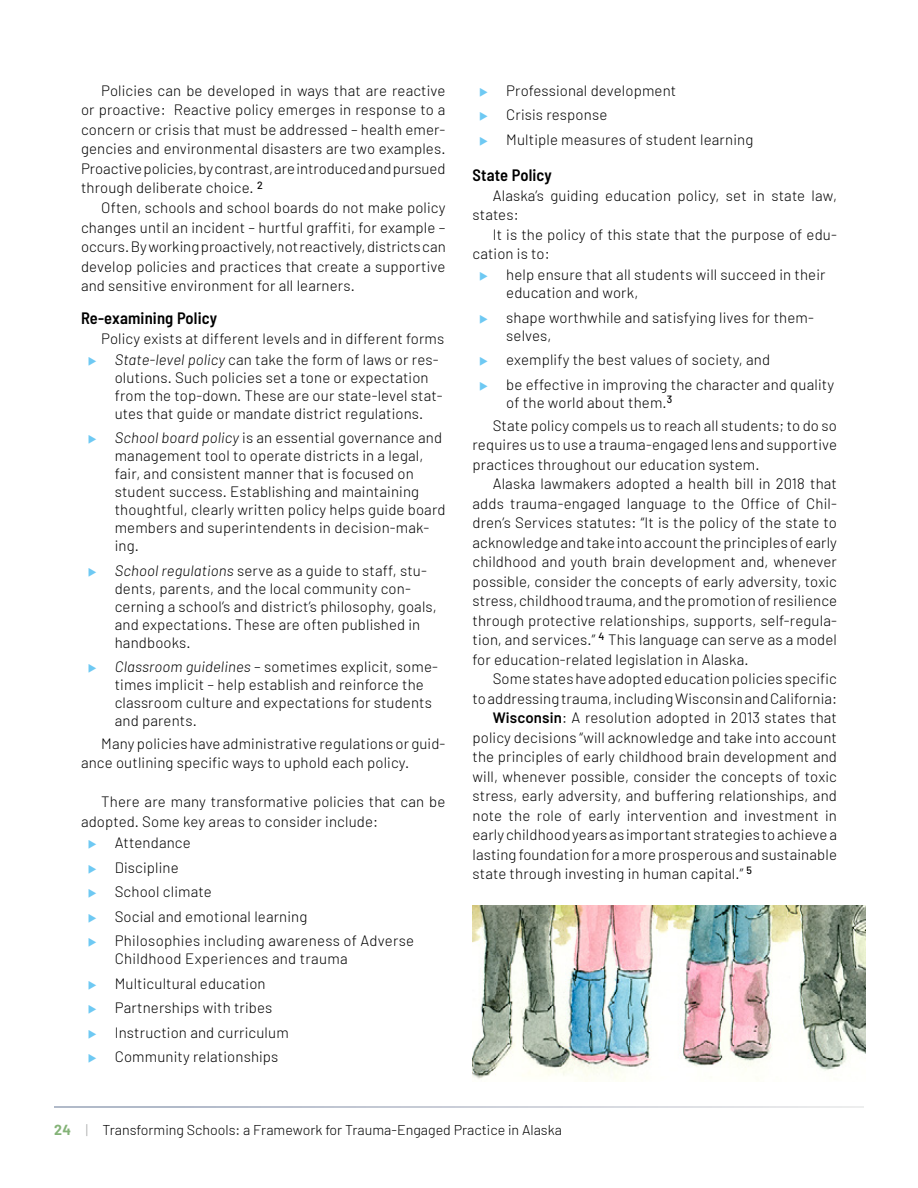
<style>
.page{position:relative;width:918px;height:1188px;background:#fff}
.page>*{position:absolute;margin:0;border:0;box-sizing:border-box;transform-origin:0 0}
.t1{font:600 semi-condensed 16.5px "Barlow";letter-spacing:.01em;color:#000}
.t2{font:300 15px/19.5px "Barlow";letter-spacing:.01em;color:#000}
.t3{font:300 14.25px "Barlow";color:#000}
.s1{font-style:italic}
.s2{font-weight:600}
.s3{font-weight:700;color:#84b377}
.s4{color:#a3a5a5}
</style>
<div class="page">
<img style="left:472px;top:905px;width:393px;height:176px">
<p class="t2" style="left:101px;top:80px;width:346px">Policies can be developed in ways that are reactive</p>
<p class="t2" style="left:81px;top:100px;width:366px">or proactive: Reactive policy emerges in response to a concern or crisis that must be addressed – health emer-</p>
<p class="t2" style="left:81px;top:139px;width:366px">gencies and environmental disasters are two examples.<br>Proactive policies, by contrast, are introduced and pursued</p>
<p class="t2" style="left:101px;top:178px;width:346px;text-indent:-20px">through deliberate choice. <sup>2<br></sup>Often, schools and school boards do not make policy</p>
<p class="t2" style="left:81px;top:217px;width:366px">changes until an incident – hurtful graffiti, for example – occurs. By working proactively, not reactively, districts can</p>
<p class="t2" style="left:81px;top:256px;width:366px">develop policies and practices that create a supportive and sensitive environment for all learners.</p>
<p class="t1" style="left:81px;top:308px;width:138px">Re-examining Policy</p>
<p class="t2" style="left:101px;top:328px;width:345px">Policy exists at different levels and in different forms</p>
<p class="t2" style="left:115px;top:349px;width:325px"><span class="s1">State-level policy</span> can take the form of laws or res-</p>
<p class="t2" style="left:115px;top:368px;width:329px;line-height:18px">olutions. Such policies set a tone or expectation from the top-down. These are our state-level stat&shy;utes that guide or mandate district regulations.</p>
<p class="t2" style="left:115px;top:428px;width:329px;line-height:18px"><span class="s1">School board policy</span> is an essential governance and management tool to operate districts in a legal, fair, and consistent manner that is focused on</p>
<p class="t2" style="left:115px;top:482px;width:306px">student success. Establishing and maintaining</p>
<p class="t2" style="left:115px;top:500px;width:332px;line-height:18px">thoughtful, clearly written policy helps guide board members and superintendents in decision-mak&shy;ing.</p>
<p class="t2" style="left:115px;top:561px;width:314px;line-height:18px"><span class="s1">School regulations</span> serve as a guide to staff, stu&shy;dents, parents, and the local community con-</p>
<p class="t2" style="left:115px;top:597px;width:324px;line-height:18px">cerning a school’s and district’s philosophy, goals, and expectations. These are often published in</p>
<p class="t2" style="left:115px;top:632px;width:78px">handbooks.</p>
<p class="t2" style="left:115px;top:657px;width:325px"><span class="s1">Classroom guidelines</span> – sometimes explicit, some-</p>
<p class="t2" style="left:115px;top:675px;width:311px">times implicit – help establish and reinforce the</p>
<p class="t2" style="left:115px;top:693px;width:319px">classroom culture and expectations for students</p>
<p class="t2" style="left:101px;top:709px;width:346px;line-height:22.8px;text-indent:14px">and parents.<br>Many policies have administrative regulations or guid-</p>
<p class="t2" style="left:81px;top:753px;width:330px">ance outlining specific ways to uphold each policy.</p>
<p class="t2" style="left:81px;top:792px;width:366px;text-indent:20px">There are many transformative policies that can be adopted. Some key areas to consider include:</p>
<p class="t2" style="left:115px;top:830px;width:301px;line-height:24.5px">Attendance<br>Discipline<br>School climate<br>Social and emotional learning<br>Philosophies including awareness of Adverse</p>
<p class="t2" style="left:115px;top:949px;width:235px">Childhood Experiences and trauma</p>
<p class="t2" style="left:115px;top:971px;width:176px;line-height:24.5px">Multicultural education<br>Partnerships with tribes<br>Instruction and curriculum<br>Community relationships</p>
<p class="t2" style="left:506px;top:80px;width:172px">Professional development</p>
<p class="t2" style="left:506px;top:105px;width:103px">Crisis response</p>
<p class="t2" style="left:506px;top:129px;width:249px">Multiple measures of student learning</p>
<p class="t1" style="left:472px;top:165px;width:81px">State Policy</p>
<p class="t2" style="left:493px;top:185px;width:346px">Alaska’s guiding education policy, set in state law,</p>
<p class="t2" style="left:472px;top:205px;width:48px">states:</p>
<p class="t2" style="left:493px;top:224px;width:346px">It is the policy of this state that the purpose of edu-</p>
<p class="t2" style="left:472px;top:244px;width:79px">cation is to:</p>
<p class="t2" style="left:506px;top:266px;width:321px;line-height:18px">help ensure that all students will succeed in their education and work,</p>
<p class="t2" style="left:506px;top:308px;width:309px;line-height:18px">shape worthwhile and satisfying lives for them&shy;selves,</p>
<p class="t2" style="left:506px;top:350px;width:265px">exemplify the best values of society, and</p>
<p class="t2" style="left:506px;top:375px;width:329px;line-height:18px">be effective in improving the character and quality of the world about them.<sup>3</sup></p>
<p class="t2" style="left:472px;top:415px;width:366px;text-align:justify;text-indent:20px">State policy compels us to reach all students; to do so requires us to use a trauma-engaged lens and supportive practices throughout our education system.</p>
<p class="t2" style="left:472px;top:474px;width:366px;text-align:justify;text-indent:20px">Alaska lawmakers adopted a health bill in 2018 that adds trauma-engaged language to the Office of Chil&shy;dren’s Services statutes: “It is the policy of the state to acknowledge and take into account the principles of early childhood and youth brain development and, whenever possible, consider the concepts of early adversity, toxic stress, childhood trauma, and the promotion of resilience through protective relationships, supports, self-regula&shy;tion, and services.” <sup>4</sup> This language can serve as a model for education-related legislation in Alaska.</p>
<p class="t2" style="left:473px;top:669px;width:366px;text-align:right">Some states have adopted education policies specific<br>to addressing trauma, including Wisconsin and California:</p>
<p class="t2" style="left:473px;top:708px;width:366px;text-align:justify;text-indent:20px"><span class="s2">Wisconsin</span>: A resolution adopted in 2013 states that policy decisions “will acknowledge and take into account the principles of early childhood brain development and will, whenever possible, consider the concepts of toxic stress, early adversity, and buffering relationships, and note the role of early intervention and investment in early childhood years as important strategies to achieve a lasting foundation for a more prosperous and sustainable state through investing in human capital.” <sup>5</sup></p>
<p class="t3" style="left:54px;top:1121px;width:509px"><span class="s3">24</span> <span class="s4">|</span> Transforming Schools: a Framework for Trauma-Engaged Practice in Alaska</p>
</div>
